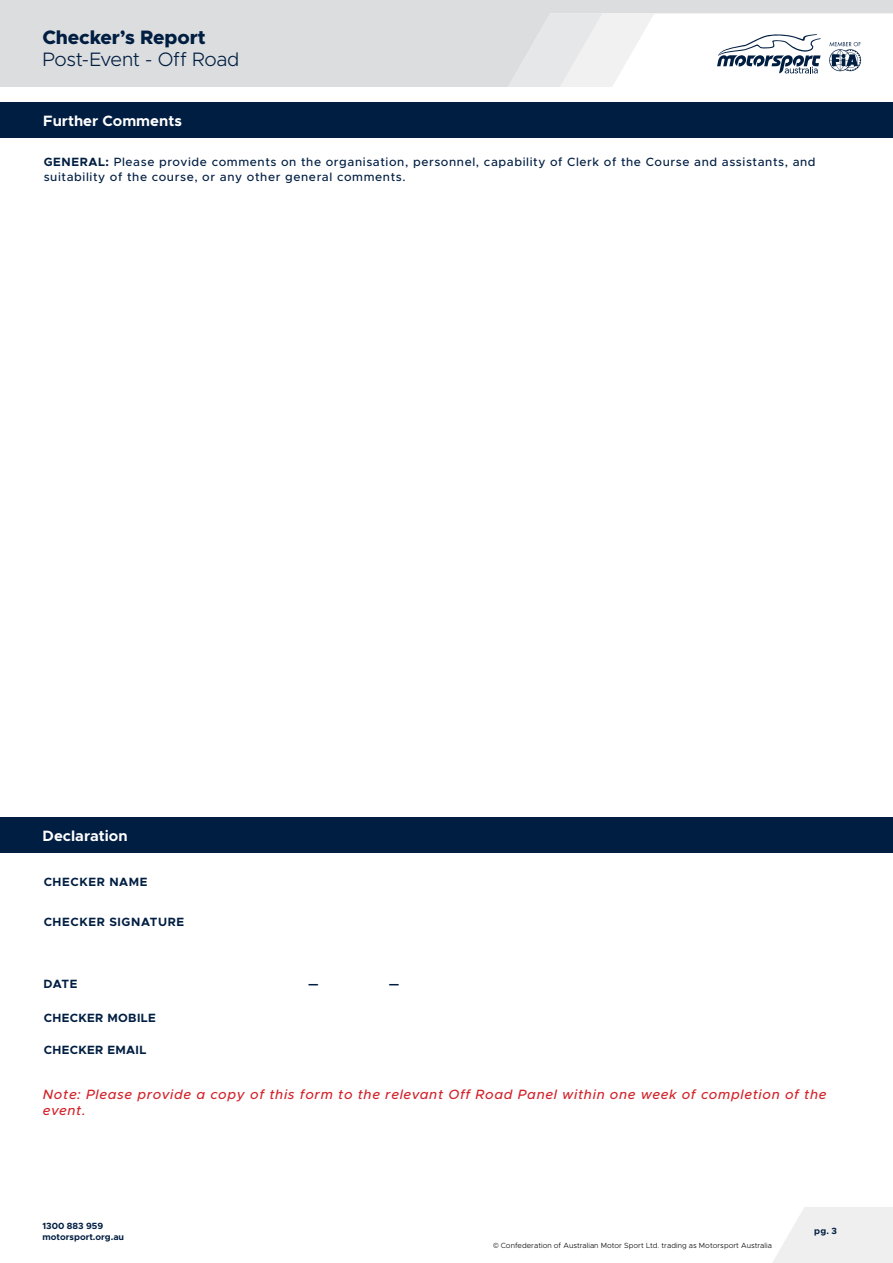
<style>
.page{position:relative;width:893px;height:1263px;background:#fff}
.page>*{position:absolute;margin:0;border:0;box-sizing:border-box;transform-origin:0 0}
.t1{font:300 19.5px "Metropolis";letter-spacing:-.015em;color:#001e42}
.t2{font:800 19.5px "Metropolis";letter-spacing:-.005em;color:#001e42}
.t3{font:700 15px "Metropolis";color:#fff}
.t4{font:italic 500 13.5px/16.2px "Metropolis";letter-spacing:.05em;color:#d2232a}
.t5{font:500 12px/14.4px "Metropolis";letter-spacing:.05em;color:#001e42}
.t6{font:700 12px "Metropolis";letter-spacing:.03em;color:#001e42}
.t7{font:700 12px "Metropolis";letter-spacing:.05em;color:#001e42}
.t8{font:700 9px/10.8px "Metropolis";color:#001e42}
.t9{font:300 7.5px "Metropolis";color:#000}
.s1{font-weight:700}
.s2{font-family:"Montserrat"}
</style>
<div class="page">
<svg style="left:773px;top:1207px;width:120px;height:56px"></svg>
<svg style="left:0;top:0;width:893px;height:86px;fill:#dcddde"></svg>
<svg style="left:508px;top:13px;width:146px;height:73px"></svg>
<div style="left:0;top:817px;width:893px;height:35px;background:#001e42"></div>
<div style="left:0;top:102px;width:893px;height:35px;background:#001e42"></div>
<h1 class="t2" style="left:43px;top:25px;width:165px">Checker’s Report</h1>
<h1 class="t1" style="left:43px;top:47px;width:199px">Post-Event - Off Road</h1>
<p class="t3" style="left:43px;top:111px;width:140px">Further Comments</p>
<p class="t5" style="left:44px;top:155px;width:773px"><span class="s1">GENERAL:</span> Please provide comments on the organisation, personnel, capability of Clerk of the Course and assistants, and suitability of the course, or any other general comments.</p>
<p class="t3" style="left:43px;top:826px;width:86px">Declaration</p>
<p class="t7" style="left:44px;top:874px;width:105px">CHECKER NAME</p>
<p class="t7" style="left:44px;top:914px;width:142px">CHECKER SIGNATURE</p>
<p class="t6" style="left:44px;top:976px;width:36px">DATE</p>
<p class="t6" style="left:308px;top:976px;width:12px">—</p>
<p class="t6" style="left:389px;top:976px;width:12px">—</p>
<p class="t6" style="left:44px;top:1010px;width:114px">CHECKER MOBILE</p>
<p class="t6" style="left:44px;top:1042px;width:104px">CHECKER EMAIL</p>
<p class="t4" style="left:43px;top:1086px;width:785px">Note: Please provide a copy of this form to the relevant Off Road Panel within one week of completion of the event.</p>
<p class="t8" style="left:43px;top:1220px;width:83px">1300 883 959 motorsport.org.au</p>
<p class="t8" style="left:814px;top:1225px;width:24px">pg. 3</p>
<p class="t9" style="left:493px;top:1240px;width:280px"><span class="s2">©</span> Confederation of Australian Motor Sport Ltd. trading as Motorsport Australia</p>
</div>
